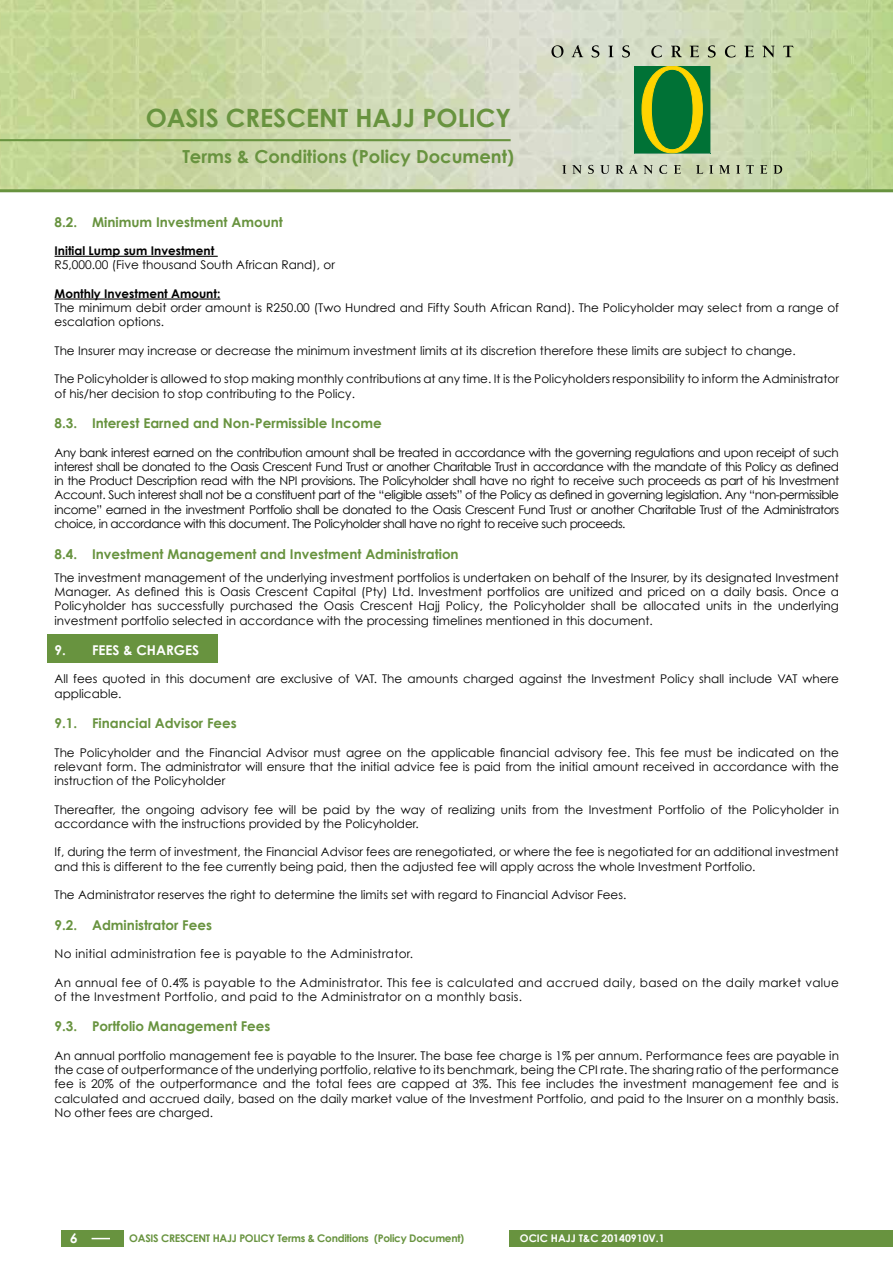
<style>
.page{position:relative;width:893px;height:1263px;background:#fff}
.page>*{position:absolute;margin:0;border:0;box-sizing:border-box;transform-origin:0 0}
.t1{font:700 25.2px "Century Gothic";color:#68933f}
.t2{font:700 18px "Century Gothic";color:#68933f}
.t3{font:700 13.5px "Century Gothic";color:#68933f}
.t4{font:700 13.5px "Century Gothic";color:#fff}
.t5{font:italic 700 13.5px "Century Gothic";color:#fff}
.t6{font:12px/14.2px "Century Gothic";color:#000}
.t7{font:12px/14.2px "Century Gothic";letter-spacing:.025em;color:#000}
.t8{font:700 12px "Century Gothic";color:#000}
.t9{font:700 10.5px "Century Gothic";letter-spacing:-.025em;color:#68933f}
.t10{font:700 10.5px "Century Gothic";color:#fff}
</style>
<div class="page">
<img style="left:0;top:0;width:893px;height:189px">
<div style="left:61px;top:1230px;width:63px;height:17px;background:#68933f"></div>
<svg style="left:92px;top:1238px;width:18px;height:1px"></svg>
<div style="left:510px;top:1230px;width:383px;height:17px;background:#68933f"></div>
<hr style="left:0;top:139px;width:511px;height:2px;background:#68933f">
<hr style="left:0;top:189px;width:893px;height:3px;background:#68933f">
<svg style="left:634px;top:66px;width:76px;height:87px;background:#408a28"></svg>
<svg style="left:551px;top:45px;width:12px;height:13px"></svg>
<svg style="left:572px;top:45px;width:11px;height:12px"></svg>
<svg style="left:592px;top:45px;width:7px;height:13px"></svg>
<svg style="left:608px;top:46px;width:5px;height:11px"></svg>
<svg style="left:622px;top:45px;width:8px;height:13px"></svg>
<svg style="left:651px;top:45px;width:11px;height:13px"></svg>
<svg style="left:671px;top:46px;width:11px;height:11px"></svg>
<svg style="left:690px;top:46px;width:9px;height:11px"></svg>
<svg style="left:708px;top:45px;width:8px;height:13px"></svg>
<svg style="left:725px;top:45px;width:10px;height:13px"></svg>
<svg style="left:745px;top:46px;width:9px;height:11px"></svg>
<svg style="left:762px;top:46px;width:12px;height:11px"></svg>
<svg style="left:783px;top:46px;width:10px;height:11px"></svg>
<svg style="left:562px;top:165px;width:4px;height:9px"></svg>
<svg style="left:572px;top:165px;width:9px;height:9px"></svg>
<svg style="left:588px;top:165px;width:6px;height:9px"></svg>
<svg style="left:600px;top:165px;width:9px;height:9px"></svg>
<svg style="left:615px;top:165px;width:23px;height:9px"></svg>
<svg style="left:644px;top:165px;width:9px;height:9px"></svg>
<svg style="left:659px;top:165px;width:8px;height:9px"></svg>
<svg style="left:674px;top:165px;width:7px;height:9px"></svg>
<svg style="left:696px;top:165px;width:7px;height:9px"></svg>
<svg style="left:709px;top:165px;width:4px;height:9px"></svg>
<svg style="left:719px;top:165px;width:11px;height:9px"></svg>
<svg style="left:736px;top:165px;width:4px;height:9px"></svg>
<svg style="left:746px;top:165px;width:8px;height:9px"></svg>
<svg style="left:760px;top:165px;width:7px;height:9px"></svg>
<svg style="left:773px;top:165px;width:9px;height:9px"></svg>
<div style="left:47px;top:635px;width:171px;height:28px;background:#68933f"></div>
<hr style="left:55px;top:256px;width:163px;height:1px;background:#000">
<hr style="left:55px;top:298px;width:165px;height:2px;background:#000">
<h1 class="t1" style="left:146px;top:102px;width:367px">OASIS CRESCENT HAJJ POLICY</h1>
<h2 class="t2" style="left:182px;top:145px;width:333px">Terms &amp; Conditions (Policy Document)</h2>
<p class="t3" style="left:55px;top:213px;width:230px">8.2. Minimum Investment Amount</p>
<p class="t8" style="left:55px;top:243px;width:161px">Initial Lump sum Investment</p>
<p class="t6" style="left:55px;top:258px;width:282px">R5,000.00 (Five thousand South African Rand), or</p>
<p class="t8" style="left:55px;top:286px;width:167px">Monthly Investment Amount:</p>
<p class="t6" style="left:55px;top:301px;width:786px">The minimum debit order amount is R250.00 (Two Hundred and Fifty South African Rand). The Policyholder may select from a range of escalation options.</p>
<p class="t6" style="left:55px;top:343px;width:743px">The Insurer may increase or decrease the minimum investment limits at its discretion therefore these limits are subject to change.</p>
<p class="t6" style="left:55px;top:372px;width:786px">The Policyholder is allowed to stop making monthly contributions at any time. It is the Policyholders responsibility to inform the Administrator of his/her decision to stop contributing to the Policy.</p>
<p class="t3" style="left:55px;top:415px;width:329px">8.3. Interest Earned and Non-Permissible Income</p>
<p class="t6" style="left:55px;top:445px;width:786px;text-align:justify">Any bank interest earned on the contribution amount shall be treated in accordance with the governing regulations and upon receipt of such interest shall be donated to the Oasis Crescent Fund Trust or another Charitable Trust in accordance with the mandate of this Policy as defined in the Product Description read with the NPI provisions. The Policyholder shall have no right to receive such proceeds as part of his Investment Account. Such interest shall not be a constituent part of the “eligible assets” of the Policy as defined in governing legislation. Any “non-permissible income” earned in the investment Portfolio shall be donated to the Oasis Crescent Fund Trust or another Charitable Trust of the Administrators choice, in accordance with this document. The Policyholder shall have no right to receive such proceeds.</p>
<p class="t3" style="left:55px;top:545px;width:406px">8.4. Investment Management and Investment Administration</p>
<p class="t6" style="left:55px;top:570px;width:786px;text-align:justify">The investment management of the underlying investment portfolios is undertaken on behalf of the Insurer, by its designated Investment Manager. As defined this is Oasis Crescent Capital (Pty) Ltd. Investment portfolios are unitized and priced on a daily basis. Once a Policyholder has successfully purchased the Oasis Crescent Hajj Policy, the Policyholder shall be allocated units in the underlying investment portfolio selected in accordance with the processing timelines mentioned in this document.</p>
<p class="t4" style="left:55px;top:642px;width:146px">9. FEES &amp; CHARGES</p>
<p class="t6" style="left:55px;top:672px;width:786px">All fees quoted in this document are exclusive of VAT. The amounts charged against the Investment Policy shall include VAT where applicable.</p>
<p class="t3" style="left:55px;top:715px;width:184px">9.1. Financial Advisor Fees</p>
<p class="t6" style="left:55px;top:745px;width:786px;text-align:justify">The Policyholder and the Financial Advisor must agree on the applicable financial advisory fee. This fee must be indicated on the relevant form. The administrator will ensure that the initial advice fee is paid from the initial amount received in accordance with the instruction of the Policyholder</p>
<p class="t6" style="left:55px;top:802px;width:786px">Thereafter, the ongoing advisory fee will be paid by the way of realizing units from the Investment Portfolio of the Policyholder in accordance with the instructions provided by the Policyholder.</p>
<p class="t6" style="left:55px;top:845px;width:786px">If, during the term of investment, the Financial Advisor fees are renegotiated, or where the fee is negotiated for an additional investment and this is different to the fee currently being paid, then the adjusted fee will apply across the whole Investment Portfolio.</p>
<p class="t6" style="left:55px;top:887px;width:573px">The Administrator reserves the right to determine the limits set with regard to Financial Advisor Fees.</p>
<p class="t3" style="left:55px;top:916px;width:159px">9.2. Administrator Fees</p>
<p class="t7" style="left:55px;top:946px;width:360px">No initial administration fee is payable to the Administrator.</p>
<p class="t7" style="left:55px;top:975px;width:786px">An annual fee of 0.4% is payable to the Administrator. This fee is calculated and accrued daily, based on the daily market value of the Investment Portfolio, and paid to the Administrator on a monthly basis.</p>
<p class="t3" style="left:55px;top:1018px;width:217px">9.3. Portfolio Management Fees</p>
<p class="t6" style="left:55px;top:1048px;width:786px;text-align:justify">An annual portfolio management fee is payable to the Insurer. The base fee charge is 1% per annum. Performance fees are payable in the case of outperformance of the underlying portfolio, relative to its benchmark, being the CPI rate. The sharing ratio of the performance fee is 20% of the outperformance and the total fees are capped at 3%. This fee includes the investment management fee and is calculated and accrued daily, based on the daily market value of the Investment Portfolio, and paid to the Insurer on a monthly basis.<br>No other fees are charged.</p>
<p class="t5" style="left:70px;top:1229px;width:9px">6</p>
<p class="t9" style="left:129px;top:1232px;width:337px">OASIS CRESCENT HAJJ POLICY Terms &amp; Conditions (Policy Document)</p>
<p class="t10" style="left:520px;top:1232px;width:146px">OCIC HAJJ T&amp;C 20140910V.1</p>
</div>
